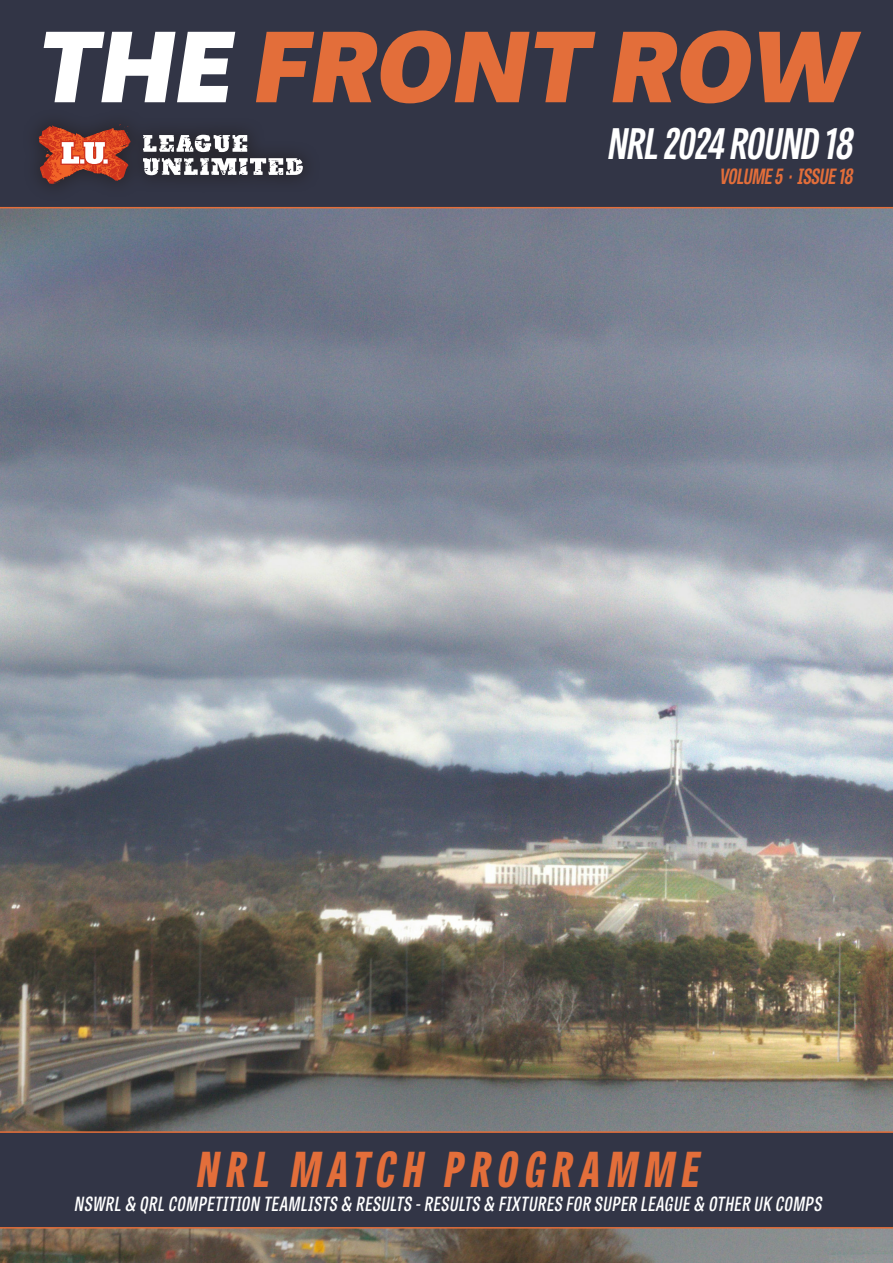
<style>
.page{position:relative;width:893px;height:1263px;background:#fff}
.page>*{position:absolute;margin:0;border:0;box-sizing:border-box;transform-origin:0 0}
.t1{font:italic 800 96px "Tablet Gothic Wide";letter-spacing:.02em;color:#e36e3a}
.t2{font:italic 800 48px "Tablet Gothic Compressed";letter-spacing:.16em;color:#e36e3a}
.t3{font:italic 700 42px "Tablet Gothic Compressed";color:#fff}
.t4{font:italic 700 21px "Tablet Gothic Compressed";color:#e36e3a}
.t5{font:italic 600 19.5px "Tablet Gothic Compressed";letter-spacing:.04em;color:#fff}
.s1{color:#fff}
</style>
<div class="page">
<img style="left:0;top:208px;width:893px;height:1055px">
<div style="left:0;top:0;width:893px;height:208px;background:#323546"></div>
<div style="left:21px;top:107px;width:300px;height:95px;background:#231f20;opacity:.75"></div>
<svg style="left:39px;top:124px;width:92px;height:61px;background:#a35242"></svg>
<svg style="left:143px;top:135px;width:104px;height:17px"></svg>
<svg style="left:143px;top:158px;width:160px;height:17px"></svg>
<div style="left:0;top:1131px;width:893px;height:97px;background:#323546"></div>
<p class="t1" style="left:39px;top:-5px;width:817px"><span class="s1">THE</span> FRONT ROW</p>
<p class="t3" style="left:608px;top:114px;width:246px">NRL 2024 ROUND 18</p>
<p class="t4" style="left:720px;top:162px;width:135px">VOLUME 5 · ISSUE 18</p>
<p class="t2" style="left:198px;top:1136px;width:503px">NRL MATCH PROGRAMME</p>
<p class="t5" style="left:75px;top:1190px;width:749px">NSWRL &amp; QRL COMPETITION TEAMLISTS &amp; RESULTS - RESULTS &amp; FIXTURES FOR SUPER LEAGUE &amp; OTHER UK COMPS</p>
</div>
